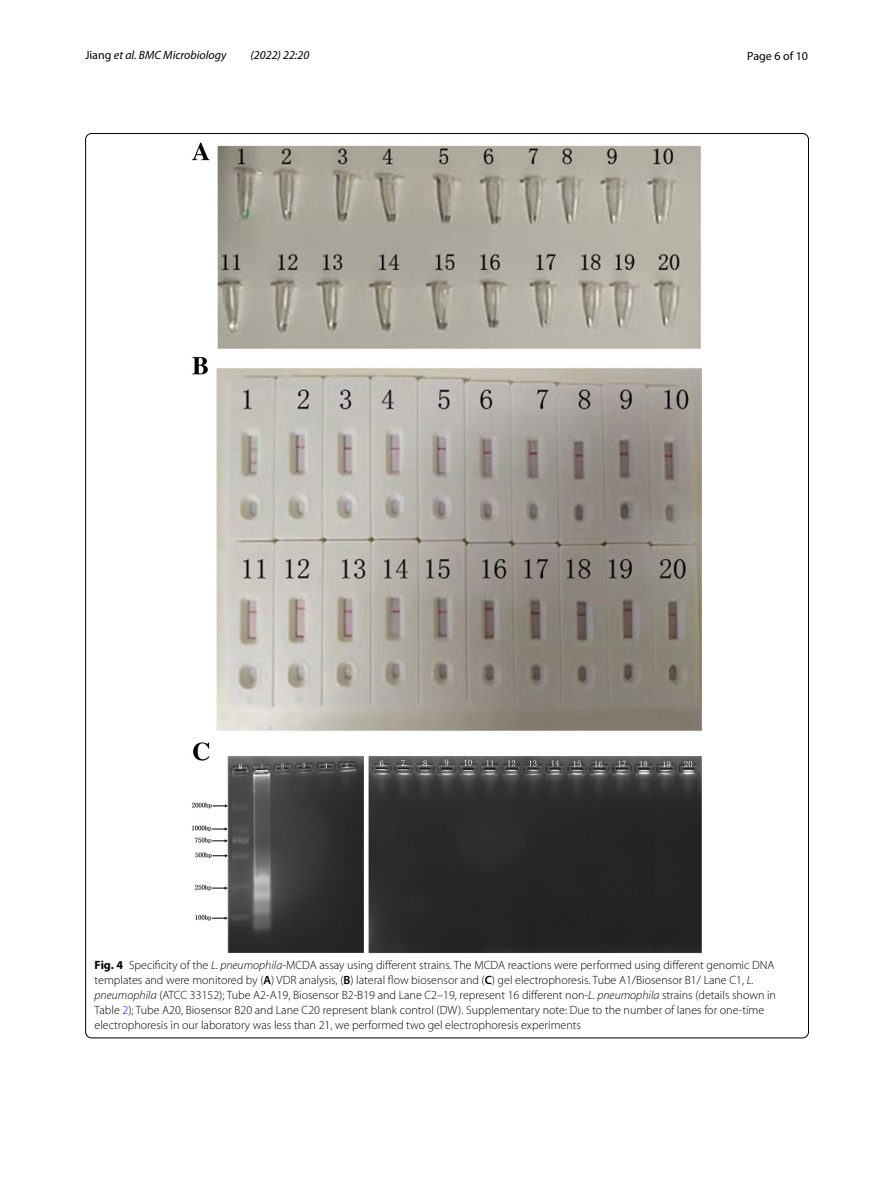
<style>
.page{position:relative;width:893px;height:1187px;background:#fff}
.page>*{position:absolute;margin:0;border:0;box-sizing:border-box;transform-origin:0 0}
.t1{font:300 12px/15px "Myriad Pro";color:#000}
.t2{font:italic 12px "Myriad Pro";color:#000}
.t3{font:12px "Myriad Pro";color:#000}
.s1{font-style:normal}
.s2{font-weight:700}
.s3{font-style:italic}
.s4{font-weight:600}
.s5{color:#00f}
</style>
<div class="page">
<img style="left:192px;top:142px;width:510px;height:811px">
<p class="t2" style="left:85px;top:48px;width:143px"><span class="s1">Jiang</span> et al. BMC Microbiology</p>
<p class="t2" style="left:251px;top:48px;width:60px">(2022) 22:20</p>
<p class="t3" style="left:747px;top:48px;width:62px">Page 6 of 10</p>
<p class="t1" style="left:95px;top:957px;width:683px"><span class="s2">Fig. 4</span> Specificity of the <span class="s3">L. pneumophila</span>-MCDA assay using different strains. The MCDA reactions were performed using different genomic DNA templates and were monitored by (<span class="s4">A</span>) VDR analysis, (<span class="s4">B</span>) lateral flow biosensor and (<span class="s4">C</span>) gel electrophoresis. Tube A1/Biosensor B1/ Lane C1, <span class="s3">L. pneumophila</span> (ATCC 33152); Tube A2-A19, Biosensor B2-B19 and Lane C2–19, represent 16 different non-<span class="s3">L. pneumophila</span> strains (details shown in Table <span class="s5">2</span>); Tube A20, Biosensor B20 and Lane C20 represent blank control (DW). Supplementary note: Due to the number of lanes for one-time electrophoresis in our laboratory was less than 21, we performed two gel electrophoresis experiments</p>
</div>
